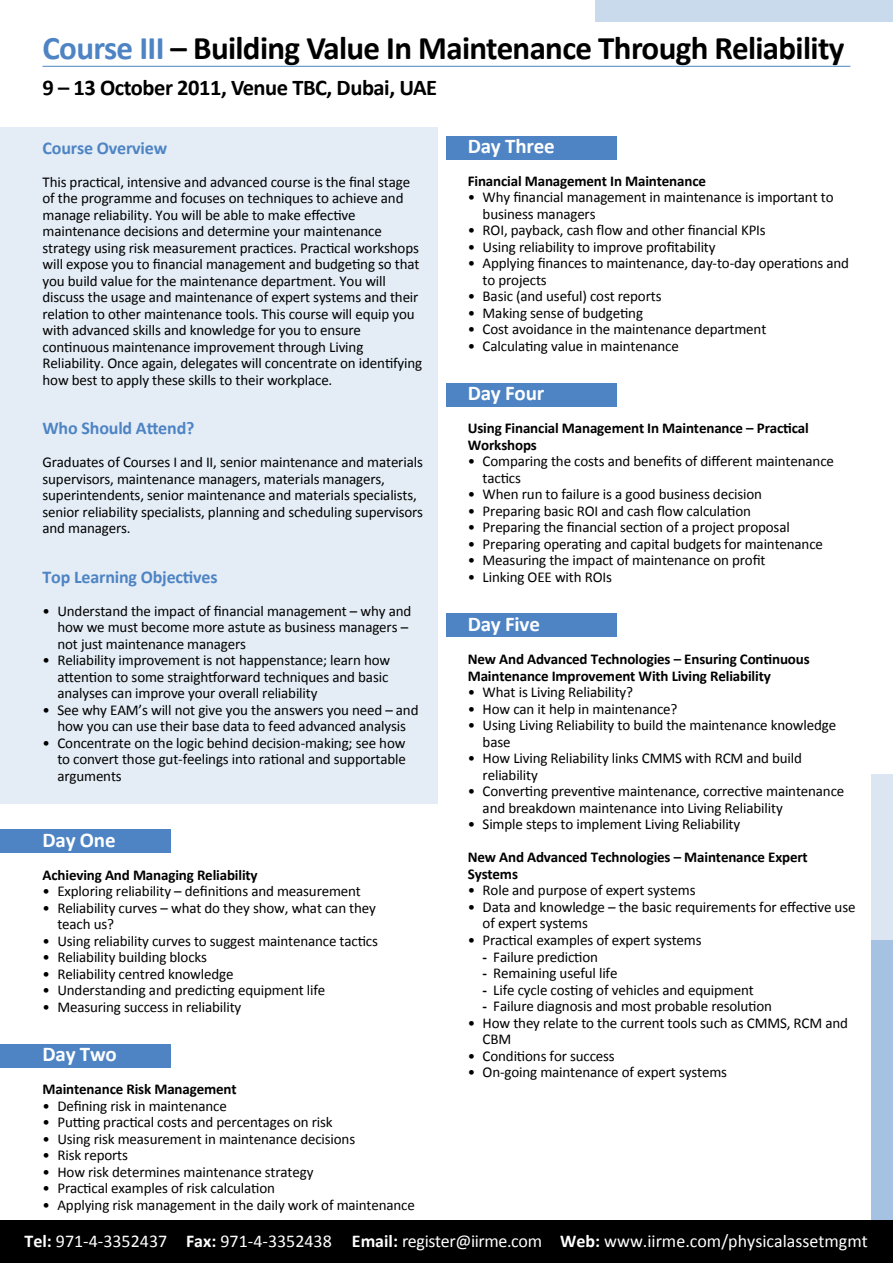
<style>
.page{position:relative;width:893px;height:1263px;background:#fff}
.page>*{position:absolute;margin:0;border:0;box-sizing:border-box;transform-origin:0 0}
.t1{font:700 33px "Calibri";letter-spacing:-.02em;color:#000}
.t2{font:700 22.5px "Calibri";letter-spacing:-.02em;color:#000}
.t3{font:700 21px "Calibri";letter-spacing:-.01em;color:#fff}
.t4{font:18px "Calibri";color:#fff}
.t5{font:700 18px "Calibri";letter-spacing:-.01em;color:#4e84c4}
.t6{font:15px/16.5px "Calibri";letter-spacing:-.01em;color:#000}
.t7{font:700 15px/16.5px "Calibri";letter-spacing:-.01em;color:#000}
.s1{color:#4e84c4}
.s2{font-weight:700}
</style>
<div class="page">
<div style="left:0;top:128px;width:438px;height:676px;background:#e4edf6"></div>
<div style="left:446px;top:614px;width:171px;height:23px;background:#4e84c4"></div>
<div style="left:446px;top:384px;width:171px;height:23px;background:#4e84c4"></div>
<div style="left:446px;top:136px;width:171px;height:23px;background:#4e84c4"></div>
<div style="left:0;top:1044px;width:170px;height:24px;background:#4e84c4"></div>
<div style="left:0;top:829px;width:170px;height:24px;background:#4e84c4"></div>
<div style="left:872px;top:940px;width:21px;height:280px;background:#a6c2e2"></div>
<div style="left:872px;top:774px;width:21px;height:166px;background:#dce6f3"></div>
<div style="left:595px;top:0;width:298px;height:21px;background:#cadaed"></div>
<hr style="left:43px;top:66px;width:807px;height:1px;background:#4e84c4">
<div style="left:0;top:1220px;width:893px;height:43px;background:#000"></div>
<h1 class="t1" style="left:43px;top:27px;width:803px"><span class="s1">Course III</span> – Building Value In Maintenance Through Reliability</h1>
<h2 class="t2" style="left:43px;top:73px;width:396px">9 – 13 October 2011, Venue TBC, Dubai, UAE</h2>
<p class="t5" style="left:43px;top:137px;width:126px">Course Overview</p>
<p class="t6" style="left:43px;top:173px;width:381px">This practical, intensive and advanced course is the final stage of the programme and focuses on techniques to achieve and manage reliability. You will be able to make effective maintenance decisions and determine your maintenance strategy using risk measurement practices. Practical workshops will expose you to financial management and budgeting so that you build value for the maintenance department. You will discuss the usage and maintenance of expert systems and their relation to other maintenance tools. This course will equip you with advanced skills and knowledge for you to ensure continuous maintenance improvement through Living Reliability. Once again, delegates will concentrate on identifying how best to apply these skills to their workplace.</p>
<p class="t5" style="left:43px;top:417px;width:153px">Who Should Attend?</p>
<p class="t6" style="left:43px;top:453px;width:382px">Graduates of Courses I and II, senior maintenance and materials supervisors, maintenance managers, materials managers, superintendents, senior maintenance and materials specialists, senior reliability specialists, planning and scheduling supervisors and managers.</p>
<p class="t5" style="left:43px;top:566px;width:177px">Top Learning Objectives</p>
<p class="t6" style="left:57px;top:602px;width:355px;text-indent:-15px">• Understand the impact of financial management – why and how we must become more astute as business managers – not just maintenance managers</p>
<p class="t6" style="left:57px;top:651px;width:334px;text-indent:-15px">• Reliability improvement is not happenstance; learn how attention to some straightforward techniques and basic analyses can improve your overall reliability</p>
<p class="t6" style="left:43px;top:701px;width:378px;text-align:center">• See why EAM’s will not give you the answers you need – and how you can use their base data to feed advanced analysis</p>
<p class="t6" style="left:57px;top:734px;width:350px;text-align:justify;text-indent:-15px">• Concentrate on the logic behind decision-making; see how to convert those gut-feelings into rational and supportable arguments</p>
<h3 class="t3" style="left:43px;top:827px;width:75px">Day One</h3>
<p class="t7" style="left:43px;top:866px;width:217px">Achieving And Managing Reliability</p>
<p class="t6" style="left:43px;top:882px;width:320px">• Exploring reliability – definitions and measurement</p>
<p class="t6" style="left:57px;top:899px;width:320px;text-indent:-15px">• Reliability curves – what do they show, what can they teach us?</p>
<p class="t6" style="left:43px;top:932px;width:337px">• Using reliability curves to suggest maintenance tactics</p>
<p class="t6" style="left:43px;top:948px;width:166px">• Reliability building blocks</p>
<p class="t6" style="left:43px;top:965px;width:193px">• Reliability centred knowledge</p>
<p class="t6" style="left:43px;top:981px;width:284px">• Understanding and predicting equipment life</p>
<p class="t6" style="left:43px;top:998px;width:200px">• Measuring success in reliability</p>
<h3 class="t3" style="left:43px;top:1041px;width:76px">Day Two</h3>
<p class="t7" style="left:43px;top:1080px;width:196px">Maintenance Risk Management</p>
<p class="t6" style="left:43px;top:1097px;width:186px">• Defining risk in maintenance</p>
<p class="t6" style="left:43px;top:1113px;width:292px">• Putting practical costs and percentages on risk</p>
<p class="t6" style="left:43px;top:1130px;width:314px">• Using risk measurement in maintenance decisions</p>
<p class="t6" style="left:43px;top:1146px;width:87px">• Risk reports</p>
<p class="t6" style="left:43px;top:1163px;width:273px">• How risk determines maintenance strategy</p>
<p class="t6" style="left:43px;top:1179px;width:234px">• Practical examples of risk calculation</p>
<p class="t6" style="left:43px;top:1196px;width:374px">• Applying risk management in the daily work of maintenance</p>
<h3 class="t3" style="left:468px;top:133px;width:88px">Day Three</h3>
<p class="t7" style="left:468px;top:172px;width:240px">Financial Management In Maintenance</p>
<p class="t6" style="left:483px;top:188px;width:352px;text-indent:-15px">• Why financial management in maintenance is important to business managers</p>
<p class="t6" style="left:468px;top:221px;width:300px">• ROI, payback, cash flow and other financial KPIs</p>
<p class="t6" style="left:468px;top:238px;width:249px">• Using reliability to improve profitability</p>
<p class="t6" style="left:483px;top:254px;width:368px;text-indent:-15px">• Applying finances to maintenance, day-to-day operations and to projects</p>
<p class="t6" style="left:468px;top:287px;width:195px">• Basic (and useful) cost reports</p>
<p class="t6" style="left:468px;top:304px;width:177px">• Making sense of budgeting</p>
<p class="t6" style="left:468px;top:320px;width:300px">• Cost avoidance in the maintenance department</p>
<p class="t6" style="left:468px;top:337px;width:213px">• Calculating value in maintenance</p>
<h3 class="t3" style="left:468px;top:380px;width:78px">Day Four</h3>
<p class="t7" style="left:468px;top:419px;width:343px">Using Financial Management In Maintenance – Practical<br>Workshops</p>
<p class="t6" style="left:483px;top:452px;width:353px;text-indent:-15px">• Comparing the costs and benefits of different maintenance tactics</p>
<p class="t6" style="left:468px;top:485px;width:296px">• When run to failure is a good business decision</p>
<p class="t6" style="left:468px;top:502px;width:285px">• Preparing basic ROI and cash flow calculation</p>
<p class="t6" style="left:468px;top:518px;width:324px">• Preparing the financial section of a project proposal</p>
<p class="t6" style="left:468px;top:535px;width:357px">• Preparing operating and capital budgets for maintenance</p>
<p class="t6" style="left:468px;top:551px;width:299px">• Measuring the impact of maintenance on profit</p>
<p class="t6" style="left:468px;top:568px;width:146px">• Linking OEE with ROIs</p>
<h3 class="t3" style="left:468px;top:611px;width:74px">Day Five</h3>
<p class="t7" style="left:468px;top:650px;width:343px">New And Advanced Technologies – Ensuring Continuous<br>Maintenance Improvement With Living Reliability</p>
<p class="t6" style="left:468px;top:683px;width:167px">• What is Living Reliability?</p>
<p class="t6" style="left:468px;top:700px;width:211px">• How can it help in maintenance?</p>
<p class="t6" style="left:483px;top:716px;width:355px;text-indent:-15px">• Using Living Reliability to build the maintenance knowledge base</p>
<p class="t6" style="left:483px;top:749px;width:321px;text-indent:-15px">• How Living Reliability links CMMS with RCM and build reliability</p>
<p class="t6" style="left:483px;top:782px;width:363px;text-indent:-15px">• Converting preventive maintenance, corrective maintenance and breakdown maintenance into Living Reliability</p>
<p class="t6" style="left:468px;top:815px;width:274px">• Simple steps to implement Living Reliability</p>
<p class="t7" style="left:468px;top:848px;width:342px">New And Advanced Technologies – Maintenance Expert<br>Systems</p>
<p class="t6" style="left:468px;top:881px;width:229px">• Role and purpose of expert systems</p>
<p class="t6" style="left:483px;top:898px;width:374px;text-indent:-15px">• Data and knowledge – the basic requirements for effective use of expert systems</p>
<p class="t6" style="left:468px;top:931px;width:235px">• Practical examples of expert systems</p>
<p class="t6" style="left:483px;top:947px;width:117px"><span class="s2">-</span> Failure prediction</p>
<p class="t6" style="left:483px;top:964px;width:136px"><span class="s2">-</span> Remaining useful life</p>
<p class="t6" style="left:483px;top:980px;width:273px"><span class="s2">-</span> Life cycle costing of vehicles and equipment</p>
<p class="t6" style="left:483px;top:997px;width:291px"><span class="s2">-</span> Failure diagnosis and most probable resolution</p>
<p class="t6" style="left:483px;top:1013px;width:367px;text-indent:-15px">• How they relate to the current tools such as CMMS, RCM and<br>CBM</p>
<p class="t6" style="left:468px;top:1046px;width:149px">• Conditions for success</p>
<p class="t6" style="left:468px;top:1063px;width:261px">• On-going maintenance of expert systems</p>
<p class="t4" style="left:24px;top:1229px;width:845px"><span class="s2">Tel:</span> 971-4-3352437 <span class="s2">Fax:</span> 971-4-3352438 <span class="s2">Email:</span> register@iirme.com <span class="s2">Web:</span> www.iirme.com/physicalassetmgmt</p>
</div>
